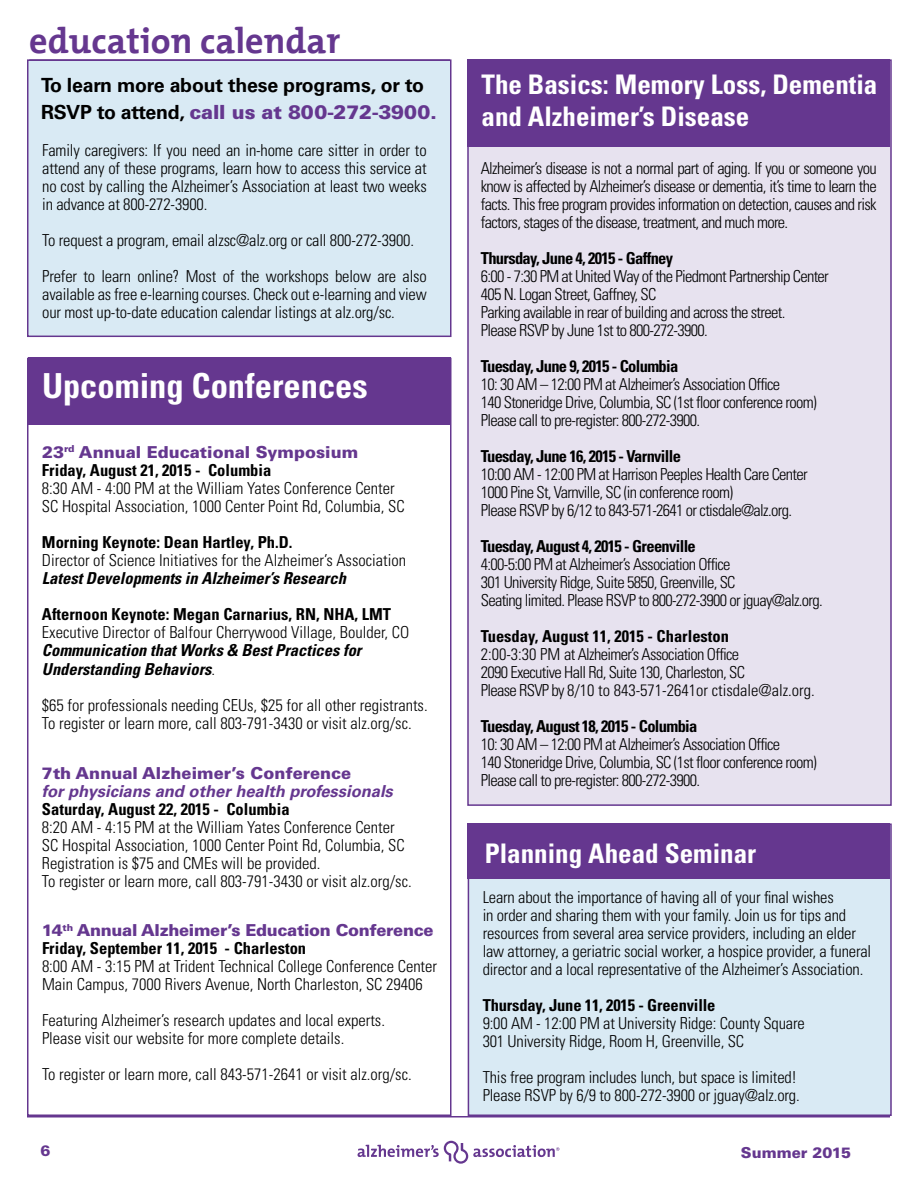
<style>
.page{position:relative;width:918px;height:1188px;background:#fff}
.page>*{position:absolute;margin:0;border:0;box-sizing:border-box;transform-origin:0 0}
.t1{font:36px "alzheimer'sassociation";color:#65378f}
.t2{font:700 condensed 34.5px "Univers LT Std";color:#fff}
.t3{font:700 condensed 27px/32.4px "Univers LT Std";color:#fff}
.t4{font:700 19.5px/27px "Univers LT Std";letter-spacing:-.01em;color:#000}
.t5{font:300 condensed 16.5px/18px "Univers LT Std";letter-spacing:-.01em;color:#000}
.t6{font:300 condensed 16.5px/18px "Univers LT Std";letter-spacing:-.04em;color:#000}
.t7{font:700 condensed 16.5px/18px "Univers LT Std";letter-spacing:-.01em;color:#000}
.t8{font:700 condensed 16.5px "Univers LT Std";letter-spacing:-.04em;color:#000}
.t9{font:italic 700 condensed 16.5px/19.8px "Univers LT Std";color:#000}
.t10{font:900 16.5px/18px "Univers LT Std";letter-spacing:-.02em;color:#65378f}
.t11{font:italic 700 16.5px "Univers LT Std";color:#65378f}
.t12{font:900 16.5px "Univers LT Std";color:#65378f}
.t13{font:900 15px "Univers LT Std";color:#65378f}
.s1{font-weight:900;color:#65378f}
.s2{font-weight:900;font-stretch:normal;color:#65378f}
.s3{font-weight:300;font-style:normal}
.s4{font-weight:700;font-stretch:condensed;color:#000}
</style>
<div class="page">
<hr style="left:27px;top:1116px;width:863px;height:2px;background:#65378f">
<svg style="left:358px;top:1141px;width:201px;height:23px"></svg>
<div style="left:467px;top:59px;width:425px;height:747px;background:#e7e2ef;border:2px solid #65378f"></div>
<div style="left:27px;top:59px;width:425px;height:278px;background:#d9eaf4;border:2px solid #65378f"></div>
<div style="left:27px;top:358px;width:425px;height:758px;background:#fff;border:2px solid #65378f"></div>
<hr style="left:29px;top:59px;width:421px;height:2px;background:#65378f">
<div style="left:28px;top:358px;width:424px;height:67px;background:#65378f"></div>
<div style="left:467px;top:59px;width:423px;height:88px;background:#65378f"></div>
<div style="left:468px;top:824px;width:424px;height:292px;background:#d9eaf4;border:2px solid #65378f"></div>
<div style="left:468px;top:824px;width:422px;height:55px;background:#65378f"></div>
<h1 class="t1" style="left:29px;top:11px;width:313px">education calendar</h1>
<p class="t4" style="left:41px;top:72px;width:397px">To learn more about these programs, or to<br>RSVP to attend, <span class="s1">call us at 800-272-3900.</span></p>
<p class="t5" style="left:42px;top:142px;width:386px;text-align:justify">Family caregivers: If you need an in-home care sitter in order to attend any of these programs, learn how to access this service at no cost by calling the Alzheimer’s Association at least two weeks in advance at 800-272-3900.</p>
<p class="t5" style="left:42px;top:223px;width:386px;line-height:36px">To request a program, email alzsc@alz.org or call 800-272-3900.<br>Prefer to learn online? Most of the workshops below are also</p>
<p class="t5" style="left:42px;top:286px;width:386px">available as free e-learning courses. Check out e-learning and view our most up-to-date education calendar listings at alz.org/sc.</p>
<h2 class="t2" style="left:42px;top:364px;width:327px">Upcoming Conferences</h2>
<p class="t7" style="left:42px;top:443px;width:318px"><span class="s2">23</span><sup>rd</sup> <span class="s2">Annual Educational Symposium<br></span>Friday, August 21, 2015 - Columbia</p>
<p class="t5" style="left:42px;top:479px;width:364px">8:30 AM - 4:00 PM at the William Yates Conference Center<br>SC Hospital Association, 1000 Center Point Rd, Columbia, SC</p>
<p class="t7" style="left:42px;top:533px;width:252px">Morning Keynote: Dean Hartley, Ph.D.</p>
<p class="t5" style="left:42px;top:551px;width:366px">Director of Science Initiatives for the Alzheimer’s Association</p>
<p class="t9" style="left:42px;top:568px;width:305px">Latest Developments in Alzheimer’s Research</p>
<p class="t7" style="left:42px;top:605px;width:351px">Afternoon Keynote: Megan Carnarius, RN, NHA, LMT</p>
<p class="t5" style="left:42px;top:623px;width:369px">Executive Director of Balfour Cherrywood Village, Boulder, CO</p>
<p class="t9" style="left:42px;top:640px;width:321px">Communication that Works &amp; Best Practices for<br>Understanding Behaviors<span class="s3">.</span></p>
<p class="t5" style="left:42px;top:697px;width:387px">$65 for professionals needing CEUs, $25 for all other registrants.<br>To register or learn more, call 803-791-3430 or visit alz.org/sc.</p>
<p class="t12" style="left:42px;top:763px;width:311px">7th Annual Alzheimer’s Conference</p>
<p class="t11" style="left:42px;top:781px;width:352px">for physicians and other health professionals</p>
<p class="t7" style="left:42px;top:800px;width:249px">Saturday, August 22, 2015 - Columbia</p>
<p class="t5" style="left:42px;top:818px;width:371px">8:20 AM - 4:15 PM at the William Yates Conference Center SC Hospital Association, 1000 Center Point Rd, Columbia, SC Registration is $75 and CMEs will be provided.<br>To register or learn more, call 803-791-3430 or visit alz.org/sc.</p>
<p class="t10" style="left:42px;top:921px;width:393px">14<sup>th</sup> Annual Alzheimer’s Education Conference<br><span class="s4">Friday, September 11, 2015 - Charleston</span></p>
<p class="t5" style="left:42px;top:958px;width:397px">8:00 AM - 3:15 PM at Trident Technical College Conference Center<br>Main Campus, 7000 Rivers Avenue, North Charleston, SC 29406</p>
<p class="t5" style="left:42px;top:1012px;width:344px">Featuring Alzheimer’s research updates and local experts.<br>Please visit our website for more complete details.</p>
<p class="t5" style="left:42px;top:1066px;width:371px">To register or learn more, call 843-571-2641 or visit alz.org/sc.</p>
<p class="t13" style="left:40px;top:1141px;width:12px">6</p>
<h3 class="t3" style="left:482px;top:68px;width:397px">The Basics: Memory Loss, Dementia and Alzheimer’s Disease</h3>
<p class="t5" style="left:481px;top:159px;width:398px;text-align:justify">Alzheimer’s disease is not a normal part of aging. If you or someone you know is affected by Alzheimer’s disease or dementia, it’s time to learn the facts. This free program provides information on detection, causes and risk factors, stages of the disease, treatment, and much more.</p>
<p class="t8" style="left:481px;top:248px;width:194px">Thursday, June 4, 2015 - Gaffney</p>
<p class="t6" style="left:481px;top:267px;width:350px">6:00 - 7:30 PM at United Way of the Piedmont Partnership Center 405 N. Logan Street, Gaffney, SC<br>Parking available in rear of building and across the street.<br>Please RSVP by June 1st to 800-272-3900.</p>
<p class="t8" style="left:481px;top:356px;width:199px">Tuesday, June 9, 2015 - Columbia</p>
<p class="t6" style="left:481px;top:375px;width:338px">10: 30 AM – 12:00 PM at Alzheimer’s Association Office<br>140 Stoneridge Drive, Columbia, SC (1st floor conference room)<br>Please call to pre-register: 800-272-3900.</p>
<p class="t8" style="left:481px;top:446px;width:202px">Tuesday, June 16, 2015 - Varnville</p>
<p class="t6" style="left:481px;top:465px;width:329px">10:00 AM - 12:00 PM at Harrison Peeples Health Care Center<br>1000 Pine St, Varnville, SC (in conference room)<br>Please RSVP by 6/12 to 843-571-2641 or ctisdale@alz.org.</p>
<p class="t8" style="left:481px;top:536px;width:217px">Tuesday, August 4, 2015 - Greenville</p>
<p class="t6" style="left:481px;top:555px;width:344px">4:00-5:00 PM at Alzheimer’s Association Office<br>301 University Ridge, Suite 5850, Greenville, SC<br>Seating limited. Please RSVP to 800-272-3900 or jguay@alz.org.</p>
<p class="t7" style="left:481px;top:627px;width:250px">Tuesday, August 11, 2015 - Charleston</p>
<p class="t6" style="left:481px;top:645px;width:335px">2:00-3:30 PM at Alzheimer’s Association Office<br>2090 Executive Hall Rd, Suite 130, Charleston, SC<br>Please RSVP by 8/10 to 843-571-2641or ctisdale@alz.org.</p>
<p class="t8" style="left:481px;top:716px;width:218px">Tuesday, August 18, 2015 - Columbia</p>
<p class="t6" style="left:481px;top:735px;width:338px">10: 30 AM – 12:00 PM at Alzheimer’s Association Office<br>140 Stoneridge Drive, Columbia, SC (1st floor conference room)<br>Please call to pre-register: 800-272-3900.</p>
<h3 class="t3" style="left:485px;top:837px;width:273px">Planning Ahead Seminar</h3>
<p class="t5" style="left:483px;top:889px;width:390px">Learn about the importance of having all of your final wishes<br>in order and sharing them with your family. Join us for tips and resources from several area service providers, including an elder law attorney, a geriatric social worker, a hospice provider, a funeral director and a local representative of the Alzheimer’s Association.</p>
<p class="t7" style="left:483px;top:997px;width:234px">Thursday, June 11, 2015 - Greenville</p>
<p class="t5" style="left:483px;top:1015px;width:324px">9:00 AM - 12:00 PM at University Ridge: County Square<br>301 University Ridge, Room H, Greenville, SC</p>
<p class="t5" style="left:483px;top:1069px;width:319px">This free program includes lunch, but space is limited!<br>Please RSVP by 6/9 to 800-272-3900 or jguay@alz.org.</p>
<p class="t13" style="left:741px;top:1144px;width:112px">Summer 2015</p>
</div>
